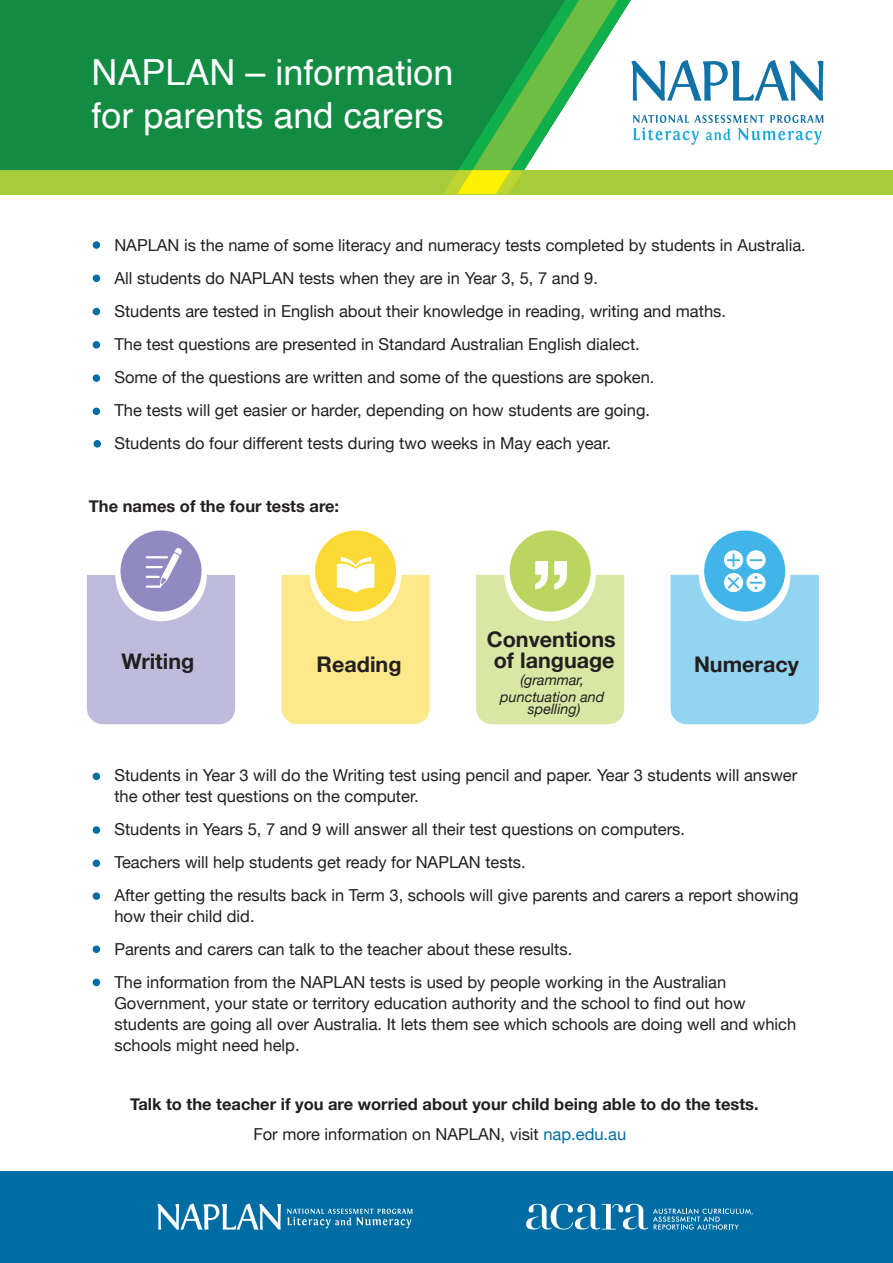
<style>
.page{position:relative;width:893px;height:1263px;background:#fff}
.page>*{position:absolute;margin:0;border:0;box-sizing:border-box;transform-origin:0 0}
.t1{font:36px/43.2px "Helvetica";color:#fff}
.t2{font:700 21.6px/21.6px "Helvetica Neue";color:#231f20;text-align:center}
.t3{font:16.5px/33px "Helvetica Neue";color:#231f20}
.t4{font:700 16.5px/30px "Helvetica Neue";color:#231f20;text-align:center}
.t5{font:italic 14.4px/16.5px "Helvetica Neue";color:#231f20;text-align:center}
.s1{font-weight:400}
.s2{font-weight:400;color:#006ca4}
</style>
<div class="page">
<div style="left:0;top:1172px;width:893px;height:91px;background:#006ca4"></div>
<svg style="left:157px;top:1203px;width:124px;height:26px"></svg>
<svg style="left:287px;top:1208px;width:125px;height:20px"></svg>
<svg style="left:526px;top:1204px;width:227px;height:26px"></svg>
<div style="left:93px;top:241px;width:7px;height:8px;background:#006ca4;border-radius:50%"></div>
<div style="left:93px;top:275px;width:7px;height:7px;background:#006ca4;border-radius:50%"></div>
<div style="left:93px;top:308px;width:7px;height:7px;background:#006ca4;border-radius:50%"></div>
<div style="left:93px;top:341px;width:7px;height:8px;background:#006ca4;border-radius:50%"></div>
<div style="left:93px;top:374px;width:7px;height:8px;background:#006ca4;border-radius:50%"></div>
<div style="left:93px;top:408px;width:7px;height:7px;background:#006ca4;border-radius:50%"></div>
<div style="left:94px;top:440px;width:7px;height:7px;background:#006ca4;border-radius:50%"></div>
<div style="left:93px;top:773px;width:7px;height:7px;background:#006ca4;border-radius:50%"></div>
<div style="left:93px;top:826px;width:7px;height:8px;background:#006ca4;border-radius:50%"></div>
<div style="left:93px;top:860px;width:7px;height:7px;background:#006ca4;border-radius:50%"></div>
<div style="left:93px;top:892px;width:7px;height:8px;background:#006ca4;border-radius:50%"></div>
<div style="left:93px;top:945px;width:7px;height:8px;background:#006ca4;border-radius:50%"></div>
<div style="left:93px;top:979px;width:7px;height:7px;background:#006ca4;border-radius:50%"></div>
<div style="left:121px;top:530px;width:81px;height:81px;background:#9089c2;border-radius:50%"></div>
<svg style="left:87px;top:548px;width:148px;height:176px"></svg>
<div style="left:315px;top:530px;width:81px;height:81px;background:#fbda35;border-radius:50%"></div>
<svg style="left:281px;top:557px;width:149px;height:167px"></svg>
<div style="left:510px;top:530px;width:81px;height:81px;background:#bbd65f;border-radius:50%"></div>
<svg style="left:476px;top:561px;width:148px;height:163px"></svg>
<div style="left:704px;top:530px;width:81px;height:81px;background:#42b5e8;border-radius:50%"></div>
<div style="left:724px;top:550px;width:19px;height:19px;background:#fff;border-radius:50%"></div>
<svg style="left:724px;top:573px;width:19px;height:19px"></svg>
<svg style="left:746px;top:550px;width:20px;height:19px"></svg>
<svg style="left:746px;top:573px;width:20px;height:19px"></svg>
<svg style="left:727px;top:554px;width:13px;height:13px"></svg>
<svg style="left:749px;top:559px;width:14px;height:2px"></svg>
<svg style="left:671px;top:575px;width:148px;height:149px;background:#94d4f1"></svg>
<div style="left:0;top:170px;width:893px;height:24px;background:#a6cc39"></div>
<div style="left:0;top:0;width:443px;height:170px;background:#128b43"></div>
<svg style="left:443px;top:0;width:380px;height:194px"></svg>
<h1 class="t1" style="left:91px;top:52px;width:364px">NAPLAN – information for parents and carers</h1>
<p class="t3" style="left:114px;top:230px;width:693px">NAPLAN is the name of some literacy and numeracy tests completed by students in Australia.<br>All students do NAPLAN tests when they are in Year 3, 5, 7 and 9.<br>Students are tested in English about their knowledge in reading, writing and maths.<br>The test questions are presented in Standard Australian English dialect.<br>Some of the questions are written and some of the questions are spoken.<br>The tests will get easier or harder, depending on how students are going.<br>Students do four different tests during two weeks in May each year.</p>
<p class="t4" style="left:89px;top:492px;width:252px">The names of the four tests are:</p>
<h2 class="t2" style="left:121px;top:651px;width:74px">Writing</h2>
<h2 class="t2" style="left:317px;top:654px;width:86px">Reading</h2>
<h2 class="t2" style="left:487px;top:629px;width:130px">Conventions of language</h2>
<p class="t5" style="left:500px;top:672px;width:106px">(grammar, punctuation and</p>
<p class="t5" style="left:528px;top:702px;width:54px">spelling)</p>
<h2 class="t2" style="left:694px;top:654px;width:106px">Numeracy</h2>
<p class="t3" style="left:114px;top:766px;width:684px;line-height:21px">Students in Year 3 will do the Writing test using pencil and paper. Year 3 students will answer the other test questions on the computer.</p>
<p class="t3" style="left:114px;top:814px;width:686px">Students in Years 5, 7 and 9 will answer all their test questions on computers.<br>Teachers will help students get ready for NAPLAN tests.<br>After getting the results back in Term 3, schools will give parents and carers a report showing</p>
<p class="t3" style="left:114px;top:901px;width:613px">how their child did.<br>Parents and carers can talk to the teacher about these results.<br>The information from the NAPLAN tests is used by people working in the Australian</p>
<p class="t3" style="left:114px;top:994px;width:683px;line-height:21px">Government, your state or territory education authority and the school to find out how students are going all over Australia. It lets them see which schools are doing well and which schools might need help.</p>
<p class="t4" style="left:130px;top:1090px;width:630px">Talk to the teacher if you are worried about your child being able to do the tests.<br><span class="s1">For more information on NAPLAN, visit</span> <span class="s2">nap.edu.au</span></p>
</div>
